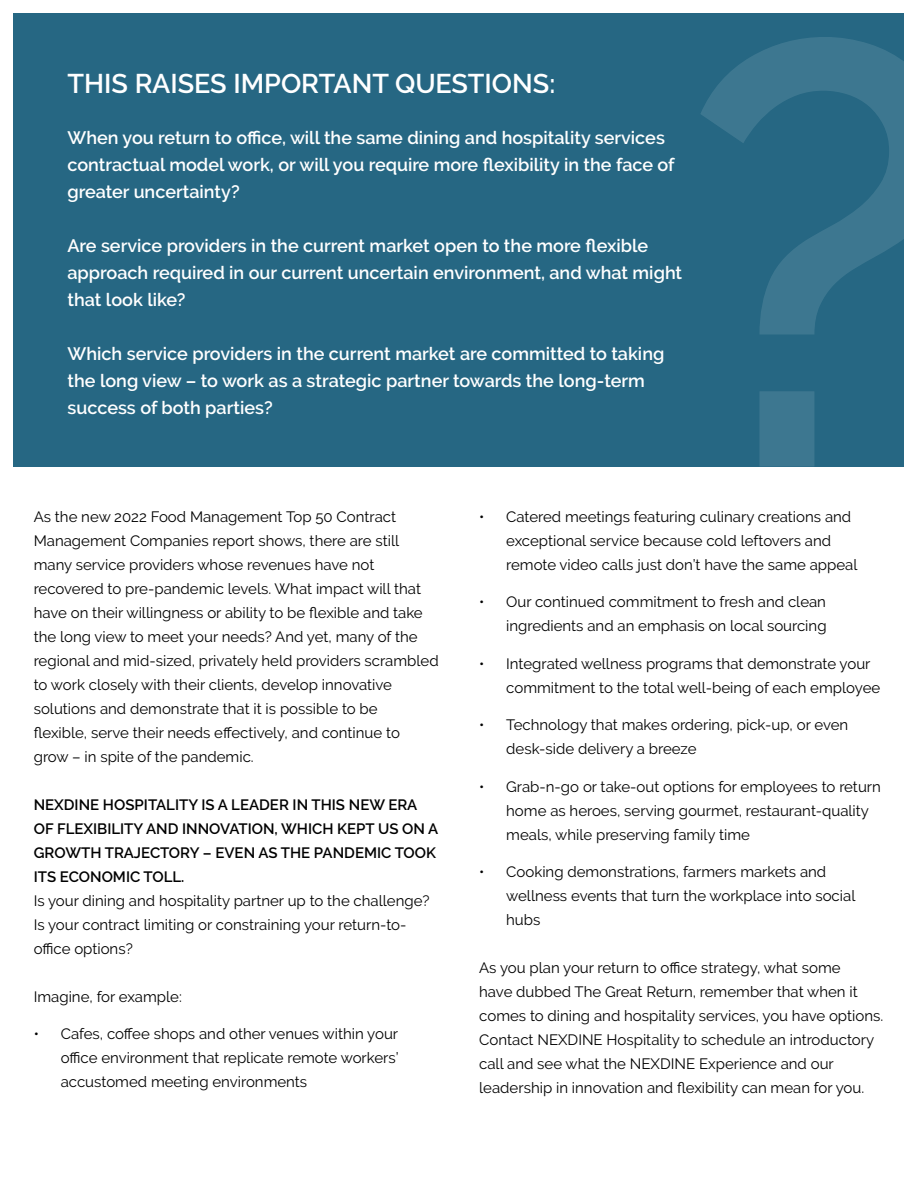
<style>
.page{position:relative;width:918px;height:1188px;background:#fff}
.page>*{position:absolute;margin:0;border:0;box-sizing:border-box;transform-origin:0 0}
.t1{font:600 27px "Raleway";color:#fff}
.t2{font:600 18px/27px "Raleway";color:#fff}
.t3{font:15px/24px "Raleway";color:#000}
.t4{font:600 15px/24px "Raleway";color:#000}
</style>
<div class="page">
<div style="left:14px;top:14px;width:890px;height:453px;background:#266783"></div>
<svg style="left:701px;top:37px;width:203px;height:430px"></svg>
<h1 class="t1" style="left:68px;top:68px;width:489px">THIS RAISES IMPORTANT QUESTIONS:</h1>
<p class="t2" style="left:68px;top:124px;width:609px">When you return to office, will the same dining and hospitality services contractual model work, or will you require more flexibility in the face of greater uncertainty?</p>
<p class="t2" style="left:68px;top:232px;width:616px">Are service providers in the current market open to the more flexible approach required in our current uncertain environment, and what might that look like?</p>
<p class="t2" style="left:68px;top:340px;width:598px">Which service providers in the current market are committed to taking the long view – to work as a strategic partner towards the long-term success of both parties?</p>
<p class="t3" style="left:34px;top:504px;width:407px">As the new 2022 Food Management Top 50 Contract Management Companies report shows, there are still many service providers whose revenues have not recovered to pre-pandemic levels. What impact will that have on their willingness or ability to be flexible and take the long view to meet your needs? And yet, many of the regional and mid-sized, privately held providers scrambled to work closely with their clients, develop innovative solutions and demonstrate that it is possible to be<br>flexible, serve their needs effectively, and continue to<br>grow – in spite of the pandemic.</p>
<p class="t4" style="left:34px;top:792px;width:406px">NEXDINE HOSPITALITY IS A LEADER IN THIS NEW ERA OF FLEXIBILITY AND INNOVATION, WHICH KEPT US ON A GROWTH TRAJECTORY – EVEN AS THE PANDEMIC TOOK ITS ECONOMIC TOLL.</p>
<p class="t3" style="left:34px;top:888px;width:397px">Is your dining and hospitality partner up to the challenge?<br>Is your contract limiting or constraining your return-to&shy;office options?</p>
<p class="t3" style="left:34px;top:984px;width:150px">Imagine, for example:</p>
<p class="t3" style="left:61px;top:1022px;width:339px;text-align:justify;text-indent:-27px">• Cafes, coffee shops and other venues within your office environment that replicate remote workers’ accustomed meeting environments</p>
<p class="t3" style="left:506px;top:504px;width:353px;text-indent:-27px">• Catered meetings featuring culinary creations and exceptional service because cold leftovers and remote video calls just don’t have the same appeal</p>
<p class="t3" style="left:479px;top:590px;width:349px;text-align:right">• Our continued commitment to fresh and clean ingredients and an emphasis on local sourcing</p>
<p class="t3" style="left:506px;top:651px;width:376px;text-indent:-27px">• Integrated wellness programs that demonstrate your commitment to the total well-being of each employee</p>
<p class="t3" style="left:506px;top:713px;width:344px;text-indent:-27px">• Technology that makes ordering, pick-up, or even desk-side delivery a breeze</p>
<p class="t3" style="left:506px;top:774px;width:376px;text-indent:-27px">• Grab-n-go or take-out options for employees to return home as heroes, serving gourmet, restaurant-quality meals, while preserving family time</p>
<p class="t3" style="left:506px;top:860px;width:351px;text-indent:-27px">• Cooking demonstrations, farmers markets and wellness events that turn the workplace into social hubs</p>
<p class="t3" style="left:479px;top:956px;width:405px">As you plan your return to office strategy, what some<br>have dubbed The Great Return, remember that when it comes to dining and hospitality services, you have options.<br>Contact NEXDINE Hospitality to schedule an introductory call and see what the NEXDINE Experience and our leadership in innovation and flexibility can mean for you.</p>
</div>
